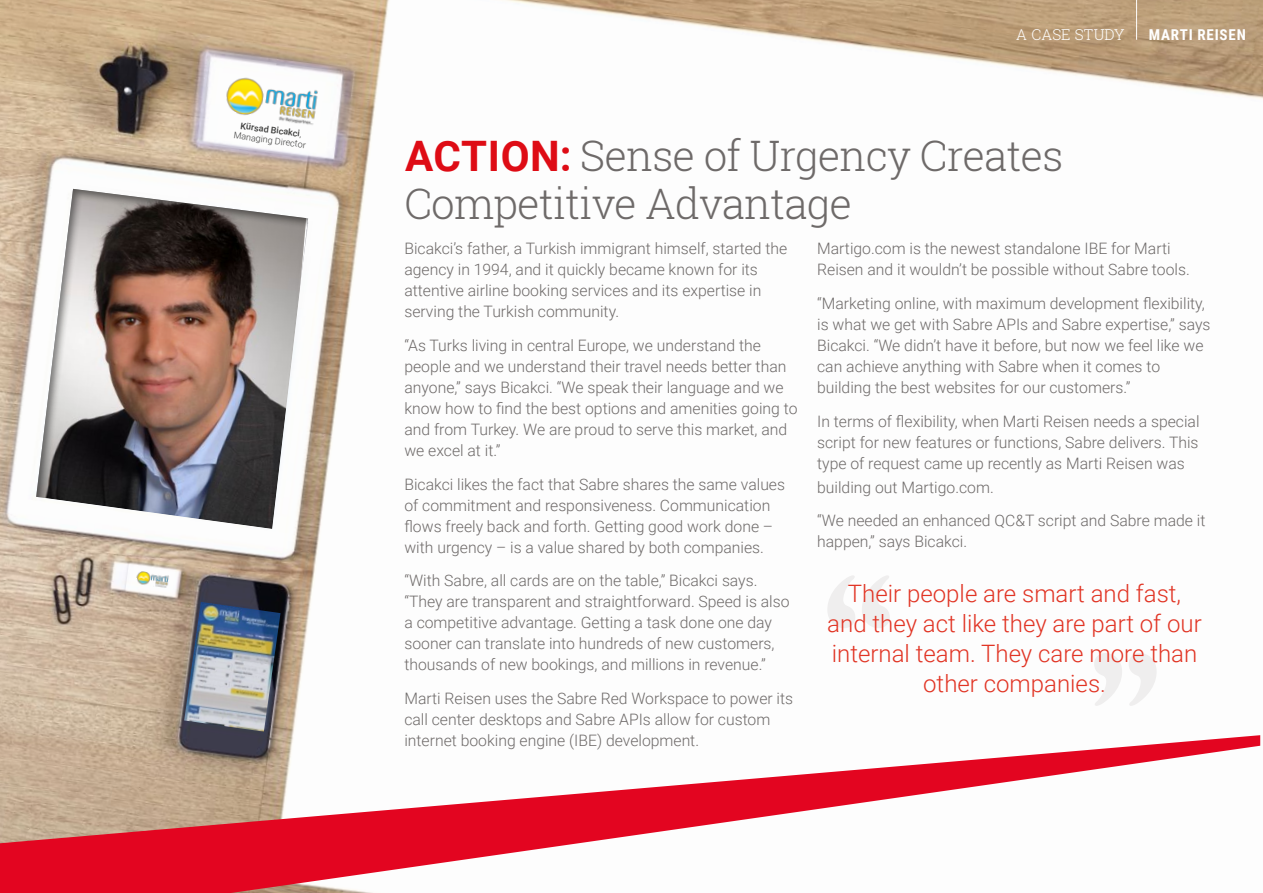
<style>
.page{position:relative;width:1263px;height:893px;background:#fff}
.page>*{position:absolute;margin:0;border:0;box-sizing:border-box;transform-origin:0 0}
.t1{font:300 42px/48px "Roboto Slab";letter-spacing:-.02em;color:#6e6a69}
.t2{font:300 24px/30px "Roboto";color:#e13424;text-align:center}
.t3{font:300 15.75px/21px "Roboto";color:#6e6a69}
.t4{font:700 15px "Roboto Condensed";letter-spacing:.055em;color:#fff}
.t5{font:300 15px "Roboto Slab";color:#fff}
.t6{font:300 9px/10.5px "Roboto";color:#3c3c3b;text-align:center}
.s1{font-weight:500}
.s2{font-family:"Roboto";font-weight:700;color:#de0c15}
</style>
<div class="page">
<img style="left:0;top:0;width:1263px;height:746px">
<img style="left:221px;top:71px;width:104px;height:60px">
<img style="left:136px;top:570px;width:35px;height:20px">
<img style="left:184px;top:602px;width:96px;height:130px">
<div style="left:35px;top:186px;width:274px;height:344px;background:#000;opacity:.5"></div>
<svg style="left:0;top:735px;width:1260px;height:158px"></svg>
<hr style="left:1136px;top:0;width:1px;height:40px;background:#fff">
<svg style="left:1094px;top:653px;width:62px;height:53px"></svg>
<svg style="left:827px;top:575px;width:63px;height:53px"></svg>
<p class="t6" style="left:236px;top:119px;width:74px;rotate:8deg"><span class="s1">Kürsad Bicakci</span>,<br>Managing Director</p>
<p class="t5" style="left:1016px;top:24px;width:36px">A CASE</p>
<p class="t5" style="left:1075px;top:24px;width:51px">STUDY</p>
<p class="t4" style="left:1149px;top:24px;width:99px">MARTI REISEN</p>
<h1 class="t1" style="left:404px;top:130px;width:660px"><span class="s2">ACTION:</span> Sense of Urgency Creates<br>Competitive Advantage</h1>
<p class="t3" style="left:404px;top:238px;width:384px">Bicakci’s father, a Turkish immigrant himself, started the agency in 1994, and it quickly became known for its attentive airline booking services and its expertise in serving the Turkish community.</p>
<p class="t3" style="left:404px;top:334px;width:395px">“As Turks living in central Europe, we understand the people and we understand their travel needs better than anyone,” says Bicakci. “We speak their language and we know how to find the best options and amenities going to and from Turkey. We are proud to serve this market, and we excel at it.”</p>
<p class="t3" style="left:404px;top:473px;width:382px">Bicakci likes the fact that Sabre shares the same values of commitment and responsiveness. Communication flows freely back and forth. Getting good work done – with urgency – is a value shared by both companies.</p>
<p class="t3" style="left:404px;top:570px;width:387px">“With Sabre, all cards are on the table,” Bicakci says. “They are transparent and straightforward. Speed is also a competitive advantage. Getting a task done one day sooner can translate into hundreds of new customers, thousands of new bookings, and millions in revenue.”</p>
<p class="t3" style="left:404px;top:687px;width:390px">Marti Reisen uses the Sabre Red Workspace to power its call center desktops and Sabre APIs allow for custom internet booking engine (IBE) development.</p>
<p class="t3" style="left:817px;top:237px;width:374px">Martigo.com is the newest standalone IBE for Marti<br>Reisen and it wouldn’t be possible without Sabre tools.</p>
<p class="t3" style="left:817px;top:292px;width:395px">“Marketing online, with maximum development flexibility, is what we get with Sabre APIs and Sabre expertise,” says Bicakci. “We didn’t have it before, but now we feel like we can achieve anything with Sabre when it comes to building the best websites for our customers.”</p>
<p class="t3" style="left:817px;top:410px;width:384px;text-align:justify">In terms of flexibility, when Marti Reisen needs a special script for new features or functions, Sabre delivers. This type of request came up recently as Marti Reisen was</p>
<p class="t3" style="left:817px;top:470px;width:390px;line-height:33.8px">building out Martigo.com.<br>“We needed an enhanced QC&amp;T script and Sabre made it</p>
<p class="t3" style="left:817px;top:531px;width:151px">happen,” says Bicakci.</p>
<h2 class="t2" style="left:827px;top:578px;width:376px">Their people are smart and fast, and they act like they are part of our internal team. They care more than other companies.</h2>
</div>
